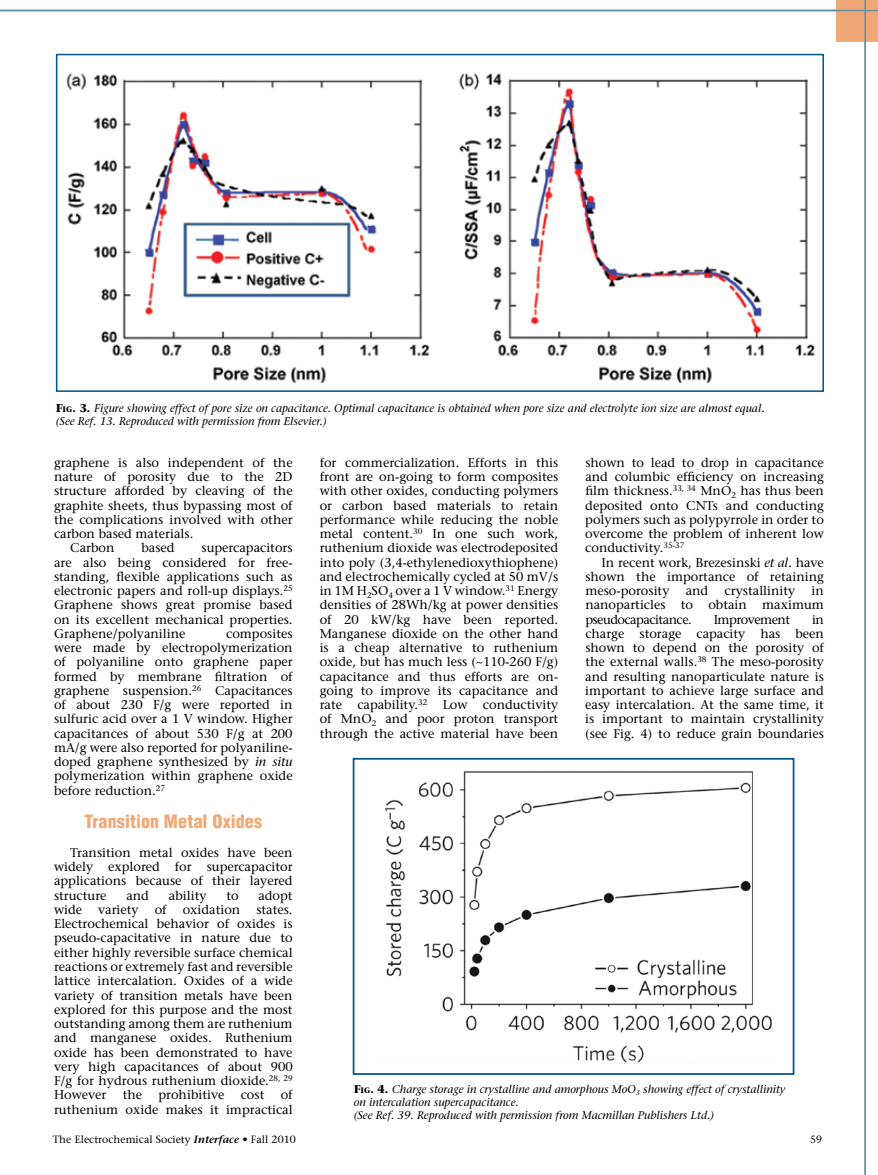
<style>
.page{position:relative;width:878px;height:1175px;background:#fff}
.page>*{position:absolute;margin:0;border:0;box-sizing:border-box;transform-origin:0 0}
.t1{font:900 condensed 18px "Helvetica";letter-spacing:.005em;color:#efa876}
.t2{font:12.75px/14.2px "Stone Serif";color:#000;text-align:justify}
.t3{font:12.75px "Stone Serif";letter-spacing:-.04em;color:#000}
.t4{font:italic 11.25px/12.8px "Stone Serif";color:#000}
.t5{font:10.5px "Stone Serif";color:#000}
.s1{font-weight:700;font-style:normal}
.s2{font-weight:700;font-style:normal;font-size:7.8px}
.s3{font-style:italic}
.s4{font-weight:600;font-style:italic}
</style>
<div class="page">
<div style="left:836px;top:0;width:42px;height:41px;background:#efa876"></div>
<hr style="left:0;top:10px;width:878px;height:1px;background:#5e91a8">
<hr style="left:864px;top:0;width:2px;height:1174px;background:#5e91a8">
<img style="left:385px;top:771px;width:387px;height:292px">
<div style="left:352px;top:758px;width:442px;height:316px;border:2px solid #00558f"></div>
<img style="left:66px;top:73px;width:749px;height:311px">
<div style="left:56px;top:54px;width:768px;height:338px;border:2px solid #00558f"></div>
<p class="t4" style="left:56px;top:401px;width:710px"><span class="s1">F</span><span class="s2">ig</span><span class="s1">. 3.</span> Figure showing effect of pore size on capacitance. Optimal capacitance is obtained when pore size and electrolyte ion size are almost equal. (See Ref. 13. Reproduced with permission from Elsevier.)</p>
<p class="t2" style="left:54px;top:455px;width:240px">graphene is also independent of the</p>
<p class="t2" style="left:54px;top:469px;width:240px">nature of porosity due to the 2D</p>
<p class="t2" style="left:54px;top:483px;width:240px">structure afforded by cleaving of the</p>
<p class="t2" style="left:54px;top:498px;width:240px">graphite sheets, thus bypassing most of</p>
<p class="t2" style="left:54px;top:512px;width:240px">the complications involved with other</p>
<p class="t2" style="left:54px;top:526px;width:141px">carbon based materials.</p>
<p class="t2" style="left:70px;top:540px;width:46px">Carbon</p>
<p class="t2" style="left:141px;top:540px;width:35px">based</p>
<p class="t2" style="left:319px;top:455px;width:240px">for commercialization. Efforts in this front are on-going to form composites with other oxides, conducting polymers or carbon based materials to retain performance while reducing the noble metal content.<sup>30</sup> In one such work, ruthenium dioxide was electrodeposited into poly (3,4-ethylenedioxythiophene) and electrochemically cycled at 50 mV/s in 1M H<sub>2</sub>SO<sub>4</sub> over a 1 V window.<sup>31</sup> Energy densities of 28Wh/kg at power densities of 20 kW/kg have been reported.<br>Manganese dioxide on the other hand is a cheap alternative to ruthenium oxide, but has much less (~110-260 F/g) capacitance and thus efforts are on&shy;going to improve its capacitance and rate capability.<sup>32</sup> Low conductivity of MnO<sub>2</sub> and poor proton transport through the active material have been</p>
<p class="t2" style="left:585px;top:455px;width:240px">shown to lead to drop in capacitance and columbic efficiency on increasing film thickness.<sup>33,</sup> <sup>34</sup> MnO<sub>2</sub> has thus been deposited onto CNTs and conducting polymers such as polypyrrole in order to overcome the problem of inherent low conductivity.<sup>35-37</sup></p>
<p class="t2" style="left:54px;top:540px;width:240px;text-indent:147px">supercapacitors are also being considered for free&shy;standing, flexible applications such as electronic papers and roll-up displays.<sup>25<br></sup>Graphene shows great promise based on its excellent mechanical properties.<br>Graphene/polyaniline</p>
<p class="t2" style="left:585px;top:555px;width:240px;text-indent:16px">In recent work, Brezesinski <span class="s3">et al.</span> have shown the importance of retaining meso-porosity</p>
<p class="t2" style="left:685px;top:583px;width:24px">and</p>
<p class="t2" style="left:724px;top:583px;width:72px">crystallinity</p>
<p class="t2" style="left:585px;top:583px;width:240px;text-indent:226px">in nanoparticles to obtain maximum pseudocapacitance.</p>
<p class="t3" style="left:713px;top:611px;width:78px">Improvement</p>
<p class="t2" style="left:585px;top:612px;width:240px;text-indent:227px">in charge storage capacity has been shown to depend on the porosity of the external walls.<sup>38</sup> The meso-porosity and resulting nanoparticulate nature is important to achieve large surface and easy intercalation. At the same time, it is important to maintain crystallinity (see Fig. 4) to reduce grain boundaries</p>
<p class="t2" style="left:54px;top:626px;width:240px;text-indent:172px">composites were made by electropolymerization of polyaniline onto graphene paper formed by membrane filtration of graphene suspension.<sup>26</sup> Capacitances of about 230 F/g were reported in sulfuric acid over a 1 V window. Higher capacitances of about 530 F/g at 200 mA/g were also reported for polyaniline&shy;doped graphene synthesized by <span class="s3">in situ </span>polymerization within graphene oxide before reduction.<sup>27</sup></p>
<h1 class="t1" style="left:84px;top:810px;width:179px">Transition Metal Oxides</h1>
<p class="t2" style="left:54px;top:845px;width:240px;text-indent:16px">Transition metal oxides have been widely explored for supercapacitor applications because of their layered structure</p>
<p class="t2" style="left:126px;top:888px;width:24px">and</p>
<p class="t2" style="left:169px;top:888px;width:39px">ability</p>
<p class="t2" style="left:226px;top:888px;width:14px">to</p>
<p class="t2" style="left:258px;top:888px;width:36px">adopt</p>
<p class="t2" style="left:54px;top:902px;width:30px">wide</p>
<p class="t2" style="left:98px;top:902px;width:42px">variety</p>
<p class="t2" style="left:155px;top:902px;width:13px">of</p>
<p class="t2" style="left:183px;top:902px;width:59px">oxidation</p>
<p class="t2" style="left:54px;top:902px;width:240px;text-indent:202px">states.<br>Electrochemical behavior of oxides is pseudo-capacitative in nature due to either highly reversible surface chemical reactions or extremely fast and reversible lattice intercalation. Oxides of a wide variety of transition metals have been explored for this purpose and the most outstanding among them are ruthenium and manganese oxides. Ruthenium oxide has been demonstrated to have very high capacitances of about 900<br>F/g for hydrous ruthenium dioxide.<sup>28,</sup> <sup>29<br></sup>However</p>
<p class="t4" style="left:354px;top:1083px;width:433px"><span class="s1">F</span><span class="s2">ig</span><span class="s1">. 4.</span> Charge storage in crystalline and amorphous MoO<sub>3</sub> showing effect of crystallinity on intercalation supercapacitance.<br>(See Ref. 39. Reproduced with permission from Macmillan Publishers Ltd.)</p>
<p class="t2" style="left:54px;top:1087px;width:240px;text-align:right">of<br>ruthenium oxide makes it impractical</p>
<p class="t2" style="left:123px;top:1087px;width:21px">the</p>
<p class="t2" style="left:158px;top:1087px;width:68px">prohibitive</p>
<p class="t2" style="left:241px;top:1087px;width:25px">cost</p>
<p class="t5" style="left:53px;top:1133px;width:244px">The Electrochemical Society <span class="s4">Interface</span> • Fall 2010</p>
<p class="t5" style="left:810px;top:1133px;width:14px">59</p>
</div>
